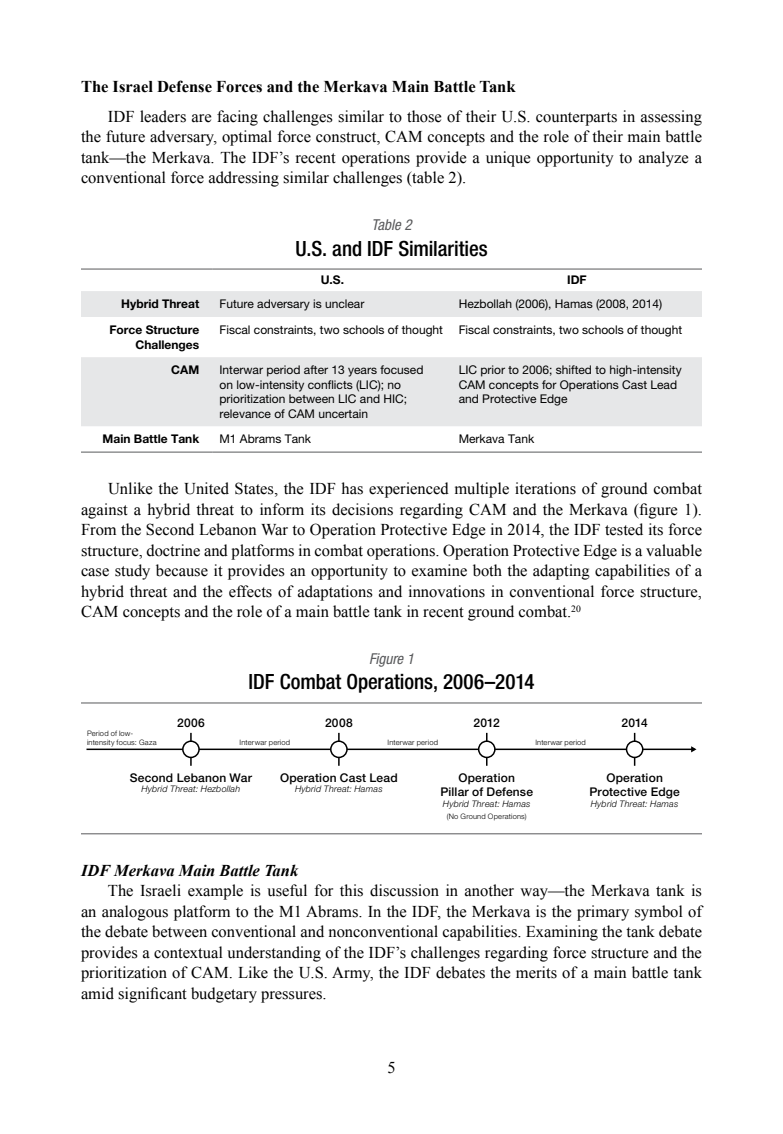
<style>
.page{position:relative;width:783px;height:1134px;background:#fff}
.page>*{position:absolute;margin:0;border:0;box-sizing:border-box;transform-origin:0 0}
.t1{font:500 condensed 21px "Helvetica Neue LT Pro";color:#000}
.t2{font:16.5px/20.5px "Times New Roman";color:#000;text-align:justify}
.t3{font:700 16.5px "Times New Roman";color:#000}
.t4{font:italic 700 16.5px "Times New Roman";color:#000}
.t5{font:italic condensed 15px "Helvetica Neue LT Pro";letter-spacing:-.005em;color:#58595b}
.t6{font:12px/14.4px "Helvetica Neue LT Pro";color:#000}
.t7{font:500 12px/14.4px "Helvetica Neue LT Pro";letter-spacing:.015em;color:#000;text-align:center}
.t8{font:700 12px/14.4px "Helvetica Neue LT Pro";color:#000;text-align:right}
.t9{font:italic 300 9px "Helvetica Neue LT Pro";letter-spacing:.02em;color:#000}
.t10{font:300 7.5px/9px "Helvetica Neue LT Pro";letter-spacing:.025em;color:#000}
</style>
<div class="page">
<svg style="left:81px;top:291px;width:621px;height:135px;fill:#e6e7e8"></svg>
<hr style="left:81px;top:269px;width:132px;height:1px;background:#58595b">
<hr style="left:213px;top:269px;width:239px;height:1px;background:#58595b">
<hr style="left:452px;top:269px;width:250px;height:1px;background:#58595b">
<hr style="left:81px;top:452px;width:132px;height:1px;background:#58595b">
<hr style="left:213px;top:452px;width:239px;height:1px;background:#58595b">
<hr style="left:452px;top:452px;width:250px;height:1px;background:#58595b">
<hr style="left:81px;top:703px;width:621px;height:1px;background:#58595b">
<hr style="left:81px;top:833px;width:621px;height:1px;background:#58595b">
<hr style="left:87px;top:749px;width:608px;height:1px;background:#000">
<svg style="left:691px;top:746px;width:6px;height:6px"></svg>
<hr style="left:190px;top:733px;width:2px;height:33px;background:#000">
<div style="left:183px;top:741px;width:16px;height:16px;background:#fff;border-radius:50%"></div>
<div style="left:182px;top:740px;width:18px;height:18px;border:2px solid #000;border-radius:50%"></div>
<hr style="left:338px;top:733px;width:2px;height:33px;background:#000">
<div style="left:331px;top:741px;width:16px;height:16px;background:#fff;border-radius:50%"></div>
<div style="left:330px;top:740px;width:18px;height:18px;border:2px solid #000;border-radius:50%"></div>
<hr style="left:486px;top:733px;width:2px;height:33px;background:#000">
<div style="left:479px;top:741px;width:16px;height:16px;background:#fff;border-radius:50%"></div>
<div style="left:478px;top:740px;width:18px;height:18px;border:2px solid #000;border-radius:50%"></div>
<hr style="left:634px;top:733px;width:1px;height:33px;background:#000">
<div style="left:627px;top:741px;width:16px;height:16px;background:#fff;border-radius:50%"></div>
<div style="left:626px;top:740px;width:17px;height:18px;border:2px solid #000;border-radius:50%"></div>
<p class="t3" style="left:81px;top:75px;width:436px">The Israel Defense Forces and the Merkava Main Battle Tank</p>
<p class="t2" style="left:81px;top:106px;width:623px;text-indent:27px">IDF leaders are facing challenges similar to those of their U.S. counterparts in assessing the future adversary, optimal force construct, CAM concepts and the role of their main battle tank—the Merkava. The IDF’s recent operations provide a unique opportunity to analyze a conventional force addressing similar challenges (table 2).</p>
<p class="t5" style="left:371px;top:216px;width:42px">Table 2</p>
<p class="t1" style="left:295px;top:236px;width:194px">U.S. and IDF Similarities</p>
<p class="t8" style="left:321px;top:273px;width:25px">U.S.</p>
<p class="t8" style="left:567px;top:273px;width:21px">IDF</p>
<p class="t8" style="left:121px;top:297px;width:79px">Hybrid Threat</p>
<p class="t6" style="left:220px;top:297px;width:146px">Future adversary is unclear</p>
<p class="t6" style="left:459px;top:297px;width:205px">Hezbollah (2006), Hamas (2008, 2014)</p>
<p class="t8" style="left:109px;top:322px;width:91px">Force Structure<br>Challenges</p>
<p class="t6" style="left:220px;top:323px;width:225px">Fiscal constraints, two schools of thought</p>
<p class="t6" style="left:459px;top:323px;width:225px">Fiscal constraints, two schools of thought</p>
<p class="t8" style="left:171px;top:363px;width:29px">CAM</p>
<p class="t6" style="left:220px;top:363px;width:205px">Interwar period after 13 years focused on low-intensity conflicts (LIC); no prioritization between LIC and HIC; relevance of CAM uncertain</p>
<p class="t6" style="left:459px;top:363px;width:224px">LIC prior to 2006; shifted to high-intensity<br>CAM concepts for Operations Cast Lead and Protective Edge</p>
<p class="t8" style="left:103px;top:432px;width:98px">Main Battle Tank</p>
<p class="t6" style="left:220px;top:432px;width:93px">M1 Abrams Tank</p>
<p class="t6" style="left:459px;top:432px;width:77px">Merkava Tank</p>
<p class="t2" style="left:81px;top:478px;width:623px;text-indent:27px">Unlike the United States, the IDF has experienced multiple iterations of ground combat against a hybrid threat to inform its decisions regarding CAM and the Merkava (figure 1).<br>From the Second Lebanon War to Operation Protective Edge in 2014, the IDF tested its force structure, doctrine and platforms in combat operations. Operation Protective Edge is a valuable case study because it provides an opportunity to examine both the adapting capabilities of a hybrid threat and the effects of adaptations and innovations in conventional force structure, CAM concepts and the role of a main battle tank in recent ground combat.<sup>20</sup></p>
<p class="t5" style="left:369px;top:650px;width:46px">Figure 1</p>
<p class="t1" style="left:249px;top:670px;width:287px">IDF Combat Operations, 2006–2014</p>
<p class="t7" style="left:177px;top:715px;width:29px">2006</p>
<p class="t7" style="left:325px;top:715px;width:29px">2008</p>
<p class="t7" style="left:474px;top:715px;width:28px">2012</p>
<p class="t7" style="left:622px;top:715px;width:28px">2014</p>
<p class="t10" style="left:87px;top:729px;width:71px">Period of low&shy;intensity focus: Gaza</p>
<p class="t10" style="left:240px;top:738px;width:52px">Interwar period</p>
<p class="t10" style="left:388px;top:738px;width:52px">Interwar period</p>
<p class="t10" style="left:535px;top:738px;width:52px">Interwar period</p>
<p class="t7" style="left:130px;top:770px;width:124px">Second Lebanon War</p>
<p class="t9" style="left:141px;top:784px;width:100px">Hybrid Threat: Hezbollah</p>
<p class="t7" style="left:280px;top:770px;width:119px">Operation Cast Lead</p>
<p class="t9" style="left:295px;top:784px;width:89px">Hybrid Threat: Hamas</p>
<p class="t7" style="left:440px;top:770px;width:94px">Operation<br>Pillar of Defense</p>
<p class="t9" style="left:443px;top:798px;width:89px">Hybrid Threat: Hamas</p>
<p class="t10" style="left:447px;top:811px;width:81px">(No Ground Operations)</p>
<p class="t7" style="left:589px;top:770px;width:92px">Operation<br>Protective Edge</p>
<p class="t9" style="left:591px;top:798px;width:89px">Hybrid Threat: Hamas</p>
<p class="t4" style="left:81px;top:859px;width:219px">IDF Merkava Main Battle Tank</p>
<p class="t2" style="left:81px;top:880px;width:623px;text-indent:27px">The Israeli example is useful for this discussion in another way—the Merkava tank is an analogous platform to the M1 Abrams. In the IDF, the Merkava is the primary symbol of the debate between conventional and nonconventional capabilities. Examining the tank debate provides a contextual understanding of the IDF’s challenges regarding force structure and the prioritization of CAM. Like the U.S. Army, the IDF debates the merits of a main battle tank amid significant budgetary pressures.</p>
<p class="t2" style="left:387px;top:1057px;width:10px">5</p>
</div>
